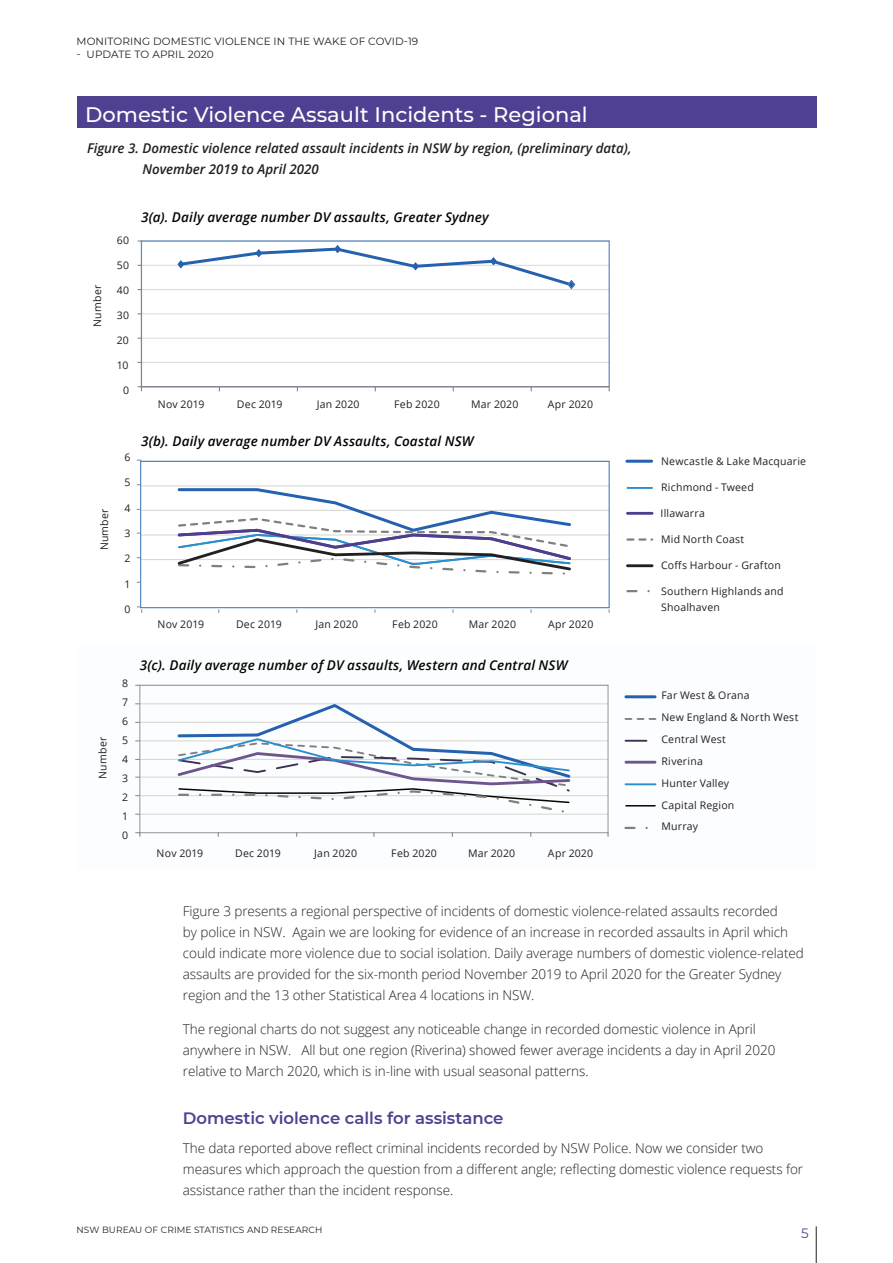
<style>
.page{position:relative;width:893px;height:1263px;background:#fff}
.page>*{position:absolute;margin:0;border:0;box-sizing:border-box;transform-origin:0 0}
.Crime_and_Justice_Bu{font:500 21px "Montserrat";color:#fff}
.t1{font:600 16.5px "Montserrat";color:#4f4091}
.Body_text{font:300 13.5px/21px "Open Sans";letter-spacing:-.005em;color:#231f20}
.t2{font:italic 600 13.5px "Open Sans";letter-spacing:.015em;color:#040503}
.Table_Content{font:italic 600 13.5px/21px "Open Sans";color:#231f20}
.t3{font:13.5px "Montserrat";color:#4f4091}
.t4{font:10.5px/21.9px "Open Sans";letter-spacing:.02em;color:#231f20}
.t5{font:10.5px "Montserrat";letter-spacing:.01em;color:#231f20}
.t6{font:9px "Montserrat";letter-spacing:.01em;color:#231f20}
</style>
<div class="page">
<hr style="left:816px;top:1226px;width:1px;height:37px;background:#231f20">
<div style="left:77px;top:96px;width:740px;height:32px;background:#4f4091"></div>
<svg style="left:135px;top:684px;width:522px;height:153px"></svg>
<hr style="left:626px;top:695px;width:29px;height:3px;background:#2461ae">
<svg style="left:625px;top:718px;width:30px;height:2px"></svg>
<svg style="left:625px;top:740px;width:30px;height:2px"></svg>
<hr style="left:626px;top:761px;width:29px;height:3px;background:#6d558e">
<hr style="left:625px;top:783px;width:30px;height:2px;background:#2b8ecd">
<svg style="left:626px;top:805px;width:29px;height:1px"></svg>
<svg style="left:625px;top:827px;width:30px;height:2px"></svg>
<div style="left:140px;top:685px;width:470px;height:148px;border:2px solid #fff"></div>
<hr style="left:140px;top:814px;width:468px;height:1px;background:#dad9d8">
<hr style="left:140px;top:795px;width:468px;height:1px;background:#dad9d8">
<hr style="left:140px;top:776px;width:468px;height:2px;background:#dad9d8">
<hr style="left:140px;top:759px;width:468px;height:1px;background:#dad9d8">
<hr style="left:140px;top:740px;width:468px;height:1px;background:#dad9d8">
<hr style="left:140px;top:722px;width:468px;height:1px;background:#dad9d8">
<hr style="left:140px;top:703px;width:468px;height:1px;background:#dad9d8">
<div style="left:139px;top:685px;width:469px;height:148px;border:1px solid #939598"></div>
<svg style="left:135px;top:832px;width:5px;height:4px"></svg>
<svg style="left:176px;top:702px;width:397px;height:112px"></svg>
<svg style="left:136px;top:459px;width:518px;height:154px"></svg>
<div style="left:141px;top:462px;width:468px;height:147px;background:#fff"></div>
<hr style="left:141px;top:559px;width:468px;height:1px;background:#dad9d8">
<hr style="left:141px;top:534px;width:468px;height:1px;background:#dad9d8">
<hr style="left:141px;top:510px;width:468px;height:1px;background:#dad9d8">
<hr style="left:141px;top:485px;width:468px;height:1px;background:#dad9d8">
<div style="left:140px;top:461px;width:470px;height:147px;border:1px solid #4a81bf"></div>
<svg style="left:176px;top:488px;width:397px;height:87px"></svg>
<hr style="left:141px;top:362px;width:468px;height:1px;background:#dad9d8">
<hr style="left:141px;top:338px;width:468px;height:1px;background:#dad9d8">
<hr style="left:141px;top:313px;width:468px;height:1px;background:#dad9d8">
<hr style="left:141px;top:289px;width:468px;height:1px;background:#dad9d8">
<hr style="left:141px;top:265px;width:468px;height:1px;background:#dad9d8">
<hr style="left:141px;top:241px;width:1px;height:146px;background:#868686">
<hr style="left:141px;top:386px;width:468px;height:1px;background:#868686">
<svg style="left:138px;top:386px;width:4px;height:5px"></svg>
<svg style="left:177px;top:245px;width:399px;height:45px"></svg>
<p class="t5" style="left:77px;top:34px;width:343px">MONITORING DOMESTIC VIOLENCE IN THE WAKE OF COVID-19</p>
<p class="t5" style="left:77px;top:47px;width:139px">- UPDATE TO APRIL 2020</p>
<p class="Crime_and_Justice_Bu" style="left:85px;top:100px;width:504px">Domestic Violence Assault Incidents - Regional</p>
<p class="Table_Content" style="left:142px;top:137px;width:490px;text-indent:-55px">Figure 3. Domestic violence related assault incidents in NSW by region, (preliminary data),<br>November 2019 to April 2020</p>
<p class="t4" style="left:86px;top:327px;width:43px;rotate:-90deg">Number</p>
<p class="t4" style="left:117px;top:229px;width:14px">60</p>
<p class="t4" style="left:117px;top:254px;width:14px">50</p>
<p class="t4" style="left:117px;top:279px;width:14px">40</p>
<p class="t4" style="left:117px;top:304px;width:14px">30</p>
<p class="t4" style="left:117px;top:329px;width:14px">20</p>
<p class="t4" style="left:117px;top:354px;width:13px">10</p>
<p class="t4" style="left:123px;top:379px;width:8px">0</p>
<p class="t4" style="left:93px;top:550px;width:43px;rotate:-90deg">Number</p>
<p class="t4" style="left:124px;top:446px;width:8px">6</p>
<p class="t4" style="left:124px;top:471px;width:8px">5</p>
<p class="t4" style="left:124px;top:497px;width:8px">4</p>
<p class="t4" style="left:124px;top:522px;width:8px">3</p>
<p class="t4" style="left:124px;top:547px;width:8px">2</p>
<p class="t4" style="left:124px;top:572px;width:8px">1</p>
<p class="t4" style="left:124px;top:598px;width:8px">0</p>
<p class="t2" style="left:141px;top:208px;width:349px">3(a). Daily average number DV assaults, Greater Sydney</p>
<p class="t4" style="left:158px;top:392px;width:48px">Nov 2019</p>
<p class="t4" style="left:237px;top:392px;width:47px">Dec 2019</p>
<p class="t4" style="left:317px;top:392px;width:44px">Jan 2020</p>
<p class="t4" style="left:394px;top:392px;width:47px">Feb 2020</p>
<p class="t4" style="left:471px;top:392px;width:49px">Mar 2020</p>
<p class="t4" style="left:548px;top:392px;width:47px">Apr 2020</p>
<p class="t2" style="left:141px;top:432px;width:334px">3(b). Daily average number DV Assaults, Coastal NSW</p>
<p class="t4" style="left:158px;top:612px;width:48px">Nov 2019</p>
<p class="t4" style="left:236px;top:612px;width:47px">Dec 2019</p>
<p class="t4" style="left:315px;top:612px;width:44px">Jan 2020</p>
<p class="t4" style="left:392px;top:612px;width:47px">Feb 2020</p>
<p class="t4" style="left:469px;top:612px;width:49px">Mar 2020</p>
<p class="t4" style="left:548px;top:612px;width:47px">Apr 2020</p>
<p class="t4" style="left:91px;top:779px;width:43px;rotate:-90deg">Number</p>
<p class="t4" style="left:122px;top:672px;width:8px">8</p>
<p class="t4" style="left:122px;top:691px;width:8px">7</p>
<p class="t4" style="left:122px;top:710px;width:8px">6</p>
<p class="t4" style="left:122px;top:729px;width:8px">5</p>
<p class="t4" style="left:122px;top:748px;width:8px">4</p>
<p class="t4" style="left:122px;top:767px;width:8px">3</p>
<p class="t4" style="left:122px;top:786px;width:8px">2</p>
<p class="t4" style="left:122px;top:805px;width:8px">1</p>
<p class="t4" style="left:122px;top:824px;width:8px">0</p>
<p class="t2" style="left:140px;top:656px;width:429px">3(c). Daily average number of DV assaults, Western and Central NSW</p>
<p class="t4" style="left:157px;top:842px;width:48px">Nov 2019</p>
<p class="t4" style="left:235px;top:842px;width:47px">Dec 2019</p>
<p class="t4" style="left:314px;top:842px;width:44px">Jan 2020</p>
<p class="t4" style="left:391px;top:842px;width:47px">Feb 2020</p>
<p class="t4" style="left:468px;top:842px;width:49px">Mar 2020</p>
<p class="t4" style="left:548px;top:842px;width:47px">Apr 2020</p>
<p class="t4" style="left:661px;top:450px;width:147px">Newcastle &amp; Lake Macquarie</p>
<p class="t4" style="left:661px;top:476px;width:94px">Richmond - Tweed</p>
<p class="t4" style="left:661px;top:502px;width:46px">Illawarra</p>
<p class="t4" style="left:661px;top:528px;width:85px">Mid North Coast</p>
<p class="t4" style="left:661px;top:554px;width:121px">Coffs Harbour - Grafton</p>
<p class="t4" style="left:661px;top:583px;width:124px;line-height:15.6px">Southern Highlands and<br>Shoalhaven</p>
<p class="t4" style="left:661px;top:684px;width:138px">Far West &amp; Orana<br>New England &amp; North West<br>Central West<br>Riverina<br>Hunter Valley<br>Capital Region<br>Murray</p>
<p class="Body_text" style="left:183px;top:900px;width:622px">Figure 3 presents a regional perspective of incidents of domestic violence-related assaults recorded<br>by police in NSW. Again we are looking for evidence of an increase in recorded assaults in April which could indicate more violence due to social isolation. Daily average numbers of domestic violence-related assaults are provided for the six-month period November 2019 to April 2020 for the Greater Sydney region and the 13 other Statistical Area 4 locations in NSW.</p>
<p class="Body_text" style="left:183px;top:1018px;width:594px">The regional charts do not suggest any noticeable change in recorded domestic violence in April anywhere in NSW. All but one region (Riverina) showed fewer average incidents a day in April 2020 relative to March 2020, which is in-line with usual seasonal patterns.</p>
<h2 class="t1" style="left:183px;top:1106px;width:322px">Domestic violence calls for assistance</h2>
<p class="Body_text" style="left:183px;top:1138px;width:622px">The data reported above reflect criminal incidents recorded by NSW Police. Now we consider two measures which approach the question from a different angle; reflecting domestic violence requests for assistance rather than the incident response.</p>
<p class="t6" style="left:77px;top:1224px;width:247px">NSW BUREAU OF CRIME STATISTICS AND RESEARCH</p>
<p class="t3" style="left:801px;top:1224px;width:9px">5</p>
</div>
